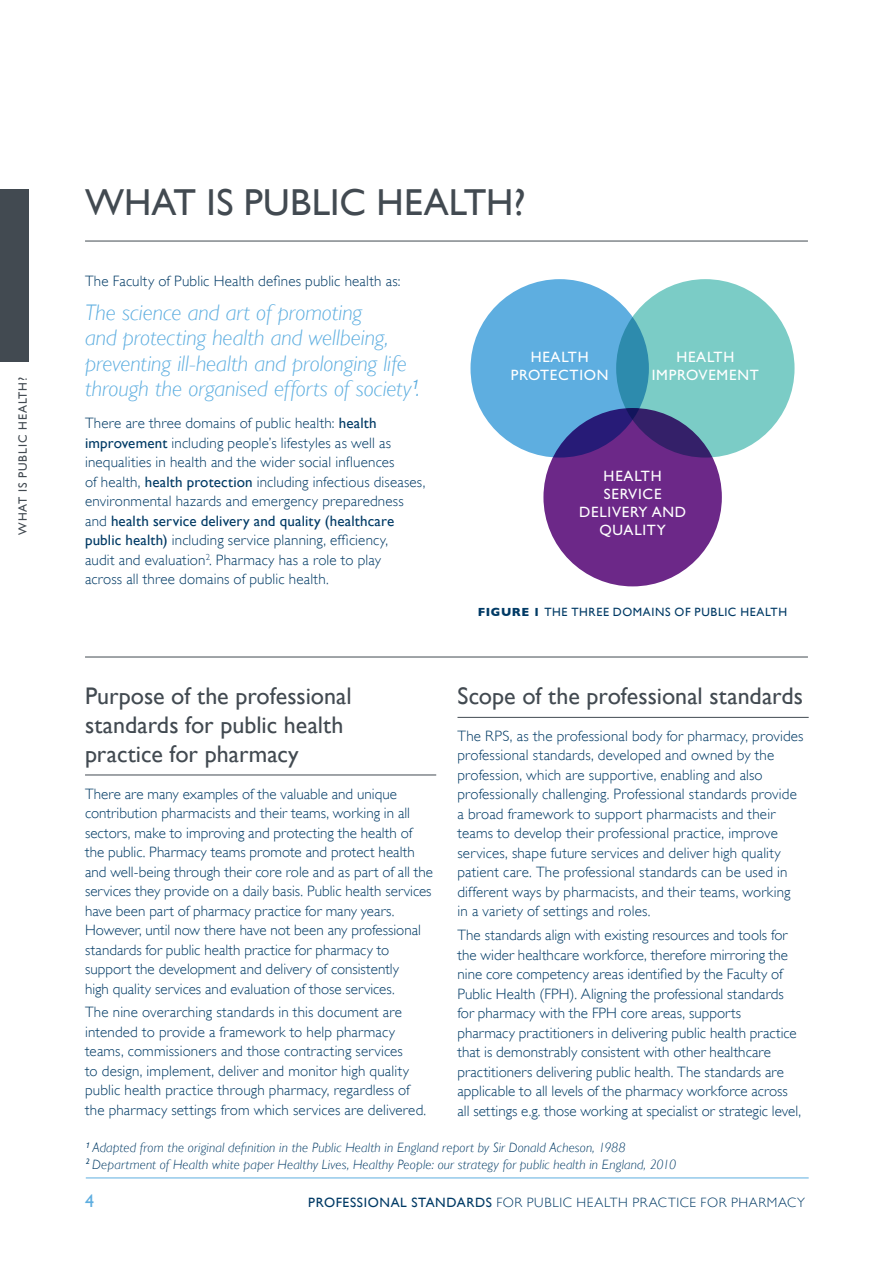
<style>
.page{position:relative;width:893px;height:1263px;background:#fff}
.page>*{position:absolute;margin:0;border:0;box-sizing:border-box;transform-origin:0 0}
.t1{font:37.5px "Gill Sans";letter-spacing:.005em;color:#424a51}
.t2{font:24px/28.8px "Gill Sans";color:#424a51}
.t3{font:italic 300 22.5px/25.5px "Gill Sans";color:#5eaee0}
.t4{font:18px "Gill Sans";color:#5eaee0}
.t5{font:300 15px/19.5px "Gill Sans";letter-spacing:.01em;color:#003a65}
.t6{font:15px/18px "Gill Sans";letter-spacing:.05em;color:#fff;text-align:center}
.t7{font:italic 300 13.5px/16.5px "Gill Sans";letter-spacing:.01em;color:#003a65}
.t8{font:300 13.5px "Gill Sans";letter-spacing:.045em;color:#003a65}
.t9{font:12px "Gill Sans";letter-spacing:.05em;color:#003a65}
.t10{font:12px "Gill Sans";letter-spacing:.075em;color:#424a51}
.s1{font-weight:400}
.s2{font-weight:700}
</style>
<div class="page">
<hr style="left:86px;top:1178px;width:723px;height:1px;background:#5eaee0">
<div style="left:0;top:189px;width:29px;height:173px;background:#424a51"></div>
<hr style="left:85px;top:241px;width:723px;height:1px;background:#424a51">
<div style="left:470px;top:279px;width:179px;height:179px;background:#5eaee0;border-radius:50%"></div>
<div style="left:543px;top:408px;width:179px;height:178px;background:#6c2888;border-radius:50%"></div>
<svg style="left:616px;top:279px;width:178px;height:179px;background:#6eb7bb"></svg>
<hr style="left:85px;top:657px;width:723px;height:1px;background:#424a51">
<hr style="left:85px;top:775px;width:351px;height:1px;background:#424a51">
<hr style="left:457px;top:717px;width:352px;height:1px;background:#424a51">
<p class="t10" style="left:16px;top:535px;width:159px;rotate:-90deg">WHAT IS PUBLIC HEALTH?</p>
<h1 class="t1" style="left:85px;top:180px;width:442px">WHAT IS PUBLIC HEALTH?</h1>
<p class="t5" style="left:85px;top:270px;width:317px">The Faculty of Public Health defines public health as:</p>
<h3 class="t3" style="left:85px;top:299px;width:336px">The science and art of promoting<br>and protecting health and wellbeing, preventing ill-health and prolonging life through the organised efforts of society<sup>1</sup>.</h3>
<p class="t5" style="left:85px;top:413px;width:342px">There are three domains of public health: <span class="s1">health improvement</span> including people’s lifestyles as well as inequalities in health and the wider social influences<br>of health, <span class="s1">health protection</span> including infectious diseases, environmental hazards and emergency preparedness and <span class="s1">health service delivery and quality (healthcare public health)</span> including service planning, efficiency,<br>audit and evaluation<sup>2</sup>. Pharmacy has a role to play<br>across all three domains of public health.</p>
<p class="t6" style="left:511px;top:348px;width:99px">HEALTH<br>PROTECTION</p>
<p class="t6" style="left:652px;top:348px;width:109px">HEALTH<br>IMPROVEMENT</p>
<p class="t6" style="left:579px;top:467px;width:108px">HEALTH<br>SERVICE<br>DELIVERY AND<br>QUALITY</p>
<p class="t9" style="left:478px;top:605px;width:311px"><span class="s2">FIGURE 1</span> THE THREE DOMAINS OF PUBLIC HEALTH</p>
<h2 class="t2" style="left:85px;top:682px;width:268px">Purpose of the professional standards for public health practice for pharmacy</h2>
<p class="t5" style="left:85px;top:783px;width:349px">There are many examples of the valuable and unique contribution pharmacists and their teams, working in all sectors, make to improving and protecting the health of the public. Pharmacy teams promote and protect health and well-being through their core role and as part of all the services they provide on a daily basis. Public health services have been part of pharmacy practice for many years.<br>However, until now there have not been any professional standards for public health practice for pharmacy to support the development and delivery of consistently<br>high quality services and evaluation of those services.</p>
<p class="t5" style="left:85px;top:1002px;width:343px">The nine overarching standards in this document are intended to provide a framework to help pharmacy teams, commissioners and those contracting services<br>to design, implement, deliver and monitor high quality public health practice through pharmacy, regardless of the pharmacy settings from which services are delivered.</p>
<h2 class="t2" style="left:457px;top:682px;width:347px">Scope of the professional standards</h2>
<p class="t5" style="left:457px;top:725px;width:348px">The RPS, as the professional body for pharmacy, provides professional standards, developed and owned by the profession, which are supportive, enabling and also professionally challenging. Professional standards provide a broad framework to support pharmacists and their teams to develop their professional practice, improve services, shape future services and deliver high quality patient care. The professional standards can be used in different ways by pharmacists, and their teams, working in a variety of settings and roles.</p>
<p class="t5" style="left:457px;top:925px;width:345px">The standards align with existing resources and tools for the wider healthcare workforce, therefore mirroring the nine core competency areas identified by the Faculty of Public Health (FPH). Aligning the professional standards for pharmacy with the FPH core areas, supports pharmacy practitioners in delivering public health practice that is demonstrably consistent with other healthcare practitioners delivering public health. The standards are applicable to all levels of the pharmacy workforce across all settings e.g. those working at specialist or strategic level,</p>
<p class="t7" style="left:86px;top:1140px;width:592px"><sup>1</sup> Adapted from the original definition in the Public Health in England report by Sir Donald Acheson, 1988<br><sup>2</sup> Department of Health white paper Healthy Lives, Healthy People: our strategy for public health in England, 2010</p>
<p class="t4" style="left:85px;top:1191px;width:10px">4</p>
<p class="t8" style="left:308px;top:1192px;width:498px"><span class="s1">PROFESSIONAL STANDARDS</span> FOR PUBLIC HEALTH PRACTICE FOR PHARMACY</p>
</div>
